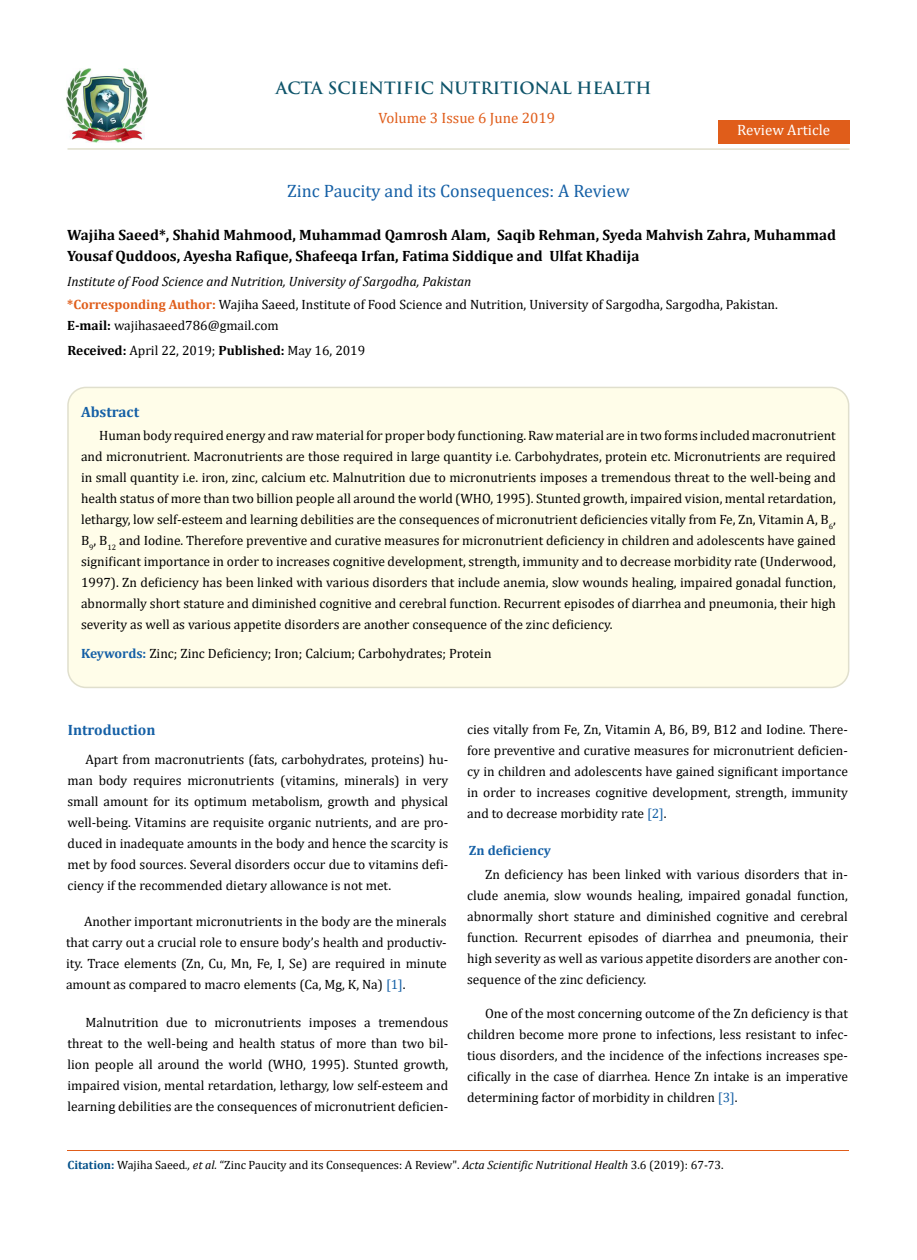
<style>
.page{position:relative;width:917px;height:1260px;background:#fff}
.page>*{position:absolute;margin:0;border:0;box-sizing:border-box;transform-origin:0 0}
.t1{font:18px "Cambria";color:#1560a6}
.t2{font:700 16.5px "Trajan Pro";color:#0e546a}
.t3{font:700 15px/21px "Cambria";color:#000}
.t4{font:15px "Cambria";color:#e05d1a}
.t5{font:700 15px "Cambria";color:#1560a6}
.t6{font:15px "Cambria";color:#fff}
.t7{font:13.5px/21px "Cambria";color:#000;text-align:justify}
.t8{font:700 13.5px "Cambria";color:#1560a6}
.t9{font:12px "Cambria";color:#000}
.s1{font-style:italic}
.s2{font-weight:700;color:#e05d1a}
.s3{font-weight:700}
.s4{font-weight:700;color:#1560a6}
.s5{color:#1560a6}
.s6{font-weight:700;color:#035089}
</style>
<div class="page">
<img style="left:67px;top:68px;width:80px;height:74px">
<div style="left:717px;top:120px;width:132px;height:23px;background:#e05d1a"></div>
<div style="left:68px;top:387px;width:780px;height:300px;background:#fffde9;border-radius:18px"></div>
<div style="left:67px;top:387px;width:782px;height:301px;border:2px solid #e0dfcd;border-radius:18px"></div>
<hr style="left:67px;top:1151px;width:782px;height:1px;background:#e05d1a">
<hr style="left:67px;top:148px;width:782px;height:2px;background:#e0dfcd">
<p class="t2" style="left:276px;top:77px;width:377px">ACTA SCIENTIFIC NUTRITIONAL HEALTH</p>
<p class="t4" style="left:378px;top:109px;width:178px">Volume 3 Issue 6 June 2019</p>
<p class="t6" style="left:737px;top:121px;width:94px">Review Article</p>
<h1 class="t1" style="left:287px;top:180px;width:344px">Zinc Paucity and its Consequences: A Review</h1>
<p class="t3" style="left:67px;top:224px;width:770px">Wajiha Saeed*, Shahid Mahmood, Muhammad Qamrosh Alam, Saqib Rehman, Syeda Mahvish Zahra, Muhammad<br>Yousaf Quddoos, Ayesha Rafique, Shafeeqa Irfan, Fatima Siddique and Ulfat Khadija</p>
<p class="t7" style="left:67px;top:270px;width:712px;line-height:22.8px"><span class="s1">Institute of Food Science and Nutrition, University of Sargodha, Pakistan<br></span><span class="s2">*Corresponding Author:</span> Wajiha Saeed, Institute of Food Science and Nutrition, University of Sargodha, Sargodha, Pakistan.</p>
<p class="t7" style="left:67px;top:315px;width:213px"><span class="s3">E-mail:</span> wajihasaeed786@gmail.com</p>
<p class="t7" style="left:67px;top:340px;width:299px"><span class="s3">Received:</span> April 22, 2019; <span class="s3">Published:</span> May 16, 2019</p>
<p class="t5" style="left:81px;top:401px;width:60px">Abstract</p>
<p class="t7" style="left:81px;top:425px;width:756px;text-indent:18px">Human body required energy and raw material for proper body functioning. Raw material are in two forms included macronutrient and micronutrient. Macronutrients are those required in large quantity i.e. Carbohydrates, protein etc. Micronutrients are required in small quantity i.e. iron, zinc, calcium etc. Malnutrition due to micronutrients imposes a tremendous threat to the well-being and health status of more than two billion people all around the world (WHO, 1995). Stunted growth, impaired vision, mental retardation, lethargy, low self-esteem and learning debilities are the consequences of micronutrient deficiencies vitally from Fe, Zn, Vitamin A, B<sub>6</sub>, B<sub>9</sub>, B<sub>12</sub> and Iodine. Therefore preventive and curative measures for micronutrient deficiency in children and adolescents have gained significant importance in order to increases cognitive development, strength, immunity and to decrease morbidity rate (Underwood, 1997). Zn deficiency has been linked with various disorders that include anemia, slow wounds healing, impaired gonadal function, abnormally short stature and diminished cognitive and cerebral function. Recurrent episodes of diarrhea and pneumonia, their high severity as well as various appetite disorders are another consequence of the zinc deficiency.</p>
<p class="t7" style="left:81px;top:642px;width:412px"><span class="s4">Keywords:</span> Zinc; Zinc Deficiency; Iron; Calcium; Carbohydrates; Protein</p>
<p class="t5" style="left:68px;top:720px;width:89px">Introduction</p>
<p class="t7" style="left:67px;top:749px;width:382px;text-indent:18px">Apart from macronutrients (fats, carbohydrates, proteins) hu&shy;man body requires micronutrients (vitamins, minerals) in very small amount for its optimum metabolism, growth and physical well-being. Vitamins are requisite organic nutrients, and are pro&shy;duced in inadequate amounts in the body and hence the scarcity is met by food sources. Several disorders occur due to vitamins defi&shy;ciency if the recommended dietary allowance is not met.</p>
<p class="t7" style="left:66px;top:911px;width:382px;text-indent:18px">Another important micronutrients in the body are the minerals that carry out a crucial role to ensure body’s health and productiv&shy;ity. Trace elements (Zn, Cu, Mn, Fe, I, Se) are required in minute amount as compared to macro elements (Ca, Mg, K, Na) <span class="s5">[1]</span>.</p>
<p class="t7" style="left:67px;top:1012px;width:382px;text-indent:18px">Malnutrition due to micronutrients imposes a tremendous threat to the well-being and health status of more than two bil&shy;lion people all around the world (WHO, 1995). Stunted growth, impaired vision, mental retardation, lethargy, low self-esteem and learning debilities are the consequences of micronutrient deficien-</p>
<p class="t7" style="left:467px;top:719px;width:382px">cies vitally from Fe, Zn, Vitamin A, B6, B9, B12 and Iodine. There&shy;fore preventive and curative measures for micronutrient deficien&shy;cy in children and adolescents have gained significant importance in order to increases cognitive development, strength, immunity and to decrease morbidity rate <span class="s5">[2]</span>.</p>
<p class="t8" style="left:469px;top:841px;width:84px">Zn deficiency</p>
<p class="t7" style="left:467px;top:864px;width:382px;text-indent:18px">Zn deficiency has been linked with various disorders that in&shy;clude anemia, slow wounds healing, impaired gonadal function, abnormally short stature and diminished cognitive and cerebral function. Recurrent episodes of diarrhea and pneumonia, their high severity as well as various appetite disorders are another con&shy;sequence of the zinc deficiency.</p>
<p class="t7" style="left:467px;top:1003px;width:382px;text-indent:18px">One of the most concerning outcome of the Zn deficiency is that children become more prone to infections, less resistant to infec&shy;tious disorders, and the incidence of the infections increases spe&shy;cifically in the case of diarrhea. Hence Zn intake is an imperative determining factor of morbidity in children <span class="s5">[3]</span>.</p>
<p class="t9" style="left:67px;top:1158px;width:657px"><span class="s6">Citation:</span> Wajiha Saeed<span class="s1">., et al.</span> “Zinc Paucity and its Consequences: A Review". <span class="s1">Acta Scientific Nutritional Health</span> 3.6 (2019): 67-73.</p>
</div>
